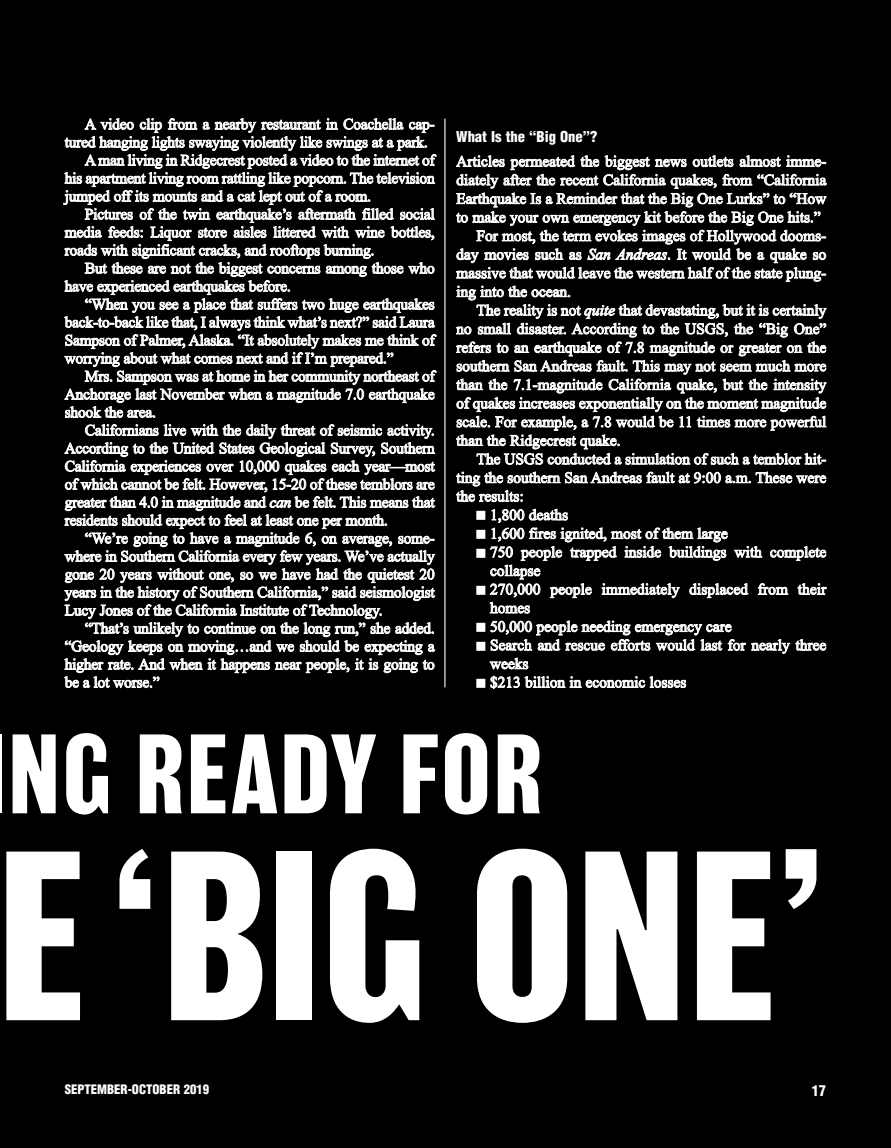
<style>
.page{position:relative;width:891px;height:1148px;background:#000}
.page>*{position:absolute;margin:0;border:0;box-sizing:border-box;transform-origin:0 0}
.t1{font:700 221.7px "Balboa";color:#fff}
.t2{font:700 103.8px "Balboa";letter-spacing:.02em;color:#fff}
.t3{font:15.3px "Times New Roman";letter-spacing:-.01em;color:#fff}
.t4{font:900 condensed 14.7px "Helvetica";color:#fff}
.t5{font:900 condensed 12.75px "Helvetica";color:#fff}
.s1{font-style:italic}
</style>
<div class="page">
<svg style="left:63px;top:118px;width:373px;height:299px"></svg>
<svg style="left:64px;top:424px;width:371px;height:263px"></svg>
<svg style="left:456px;top:156px;width:370px;height:308px"></svg>
<svg style="left:456px;top:472px;width:370px;height:29px"></svg>
<svg style="left:796px;top:639px;width:30px;height:11px"></svg>
<hr style="left:444px;top:119px;width:2px;height:568px;background:#fff">
<svg style="left:489px;top:509px;width:338px;height:104px"></svg>
<svg style="left:489px;top:620px;width:301px;height:49px"></svg>
<svg style="left:490px;top:676px;width:196px;height:12px"></svg>
<p class="t3" style="left:85px;top:113px;width:351px">A video clip from a nearby restaurant in Coachella cap-</p>
<p class="t3" style="left:65px;top:131px;width:365px">tured hanging lights swaying violently like swings at a park.</p>
<p class="t3" style="left:85px;top:149px;width:351px">A man living in Ridgecrest posted a video to the internet of</p>
<p class="t3" style="left:65px;top:167px;width:372px">his apartment living room rattling like popcorn. The television</p>
<p class="t3" style="left:65px;top:185px;width:308px">jumped off its mounts and a cat lept out of a room.</p>
<p class="t3" style="left:85px;top:203px;width:351px">Pictures of the twin earthquake’s aftermath filled social</p>
<p class="t3" style="left:65px;top:221px;width:372px">media feeds: Liquor store aisles littered with wine bottles,</p>
<p class="t3" style="left:65px;top:239px;width:311px">roads with significant cracks, and rooftops burning.</p>
<p class="t3" style="left:85px;top:257px;width:351px">But these are not the biggest concerns among those who</p>
<p class="t3" style="left:65px;top:275px;width:228px">have experienced earthquakes before.</p>
<p class="t3" style="left:85px;top:293px;width:351px">“When you see a place that suffers two huge earthquakes</p>
<p class="t3" style="left:65px;top:311px;width:372px">back-to-back like that, I always think what’s next?” said Laura</p>
<p class="t3" style="left:65px;top:329px;width:372px">Sampson of Palmer, Alaska. “It absolutely makes me think of</p>
<p class="t3" style="left:65px;top:347px;width:330px">worrying about what comes next and if I’m prepared.”</p>
<p class="t3" style="left:85px;top:365px;width:351px">Mrs. Sampson was at home in her community northeast of</p>
<p class="t3" style="left:65px;top:383px;width:372px">Anchorage last November when a magnitude 7.0 earthquake</p>
<p class="t3" style="left:65px;top:401px;width:93px">shook the area.</p>
<p class="t3" style="left:85px;top:419px;width:351px">Californians live with the daily threat of seismic activity.</p>
<p class="t3" style="left:65px;top:437px;width:372px">According to the United States Geological Survey, Southern</p>
<p class="t3" style="left:65px;top:455px;width:372px">California experiences over 10,000 quakes each year—most</p>
<p class="t3" style="left:65px;top:473px;width:372px">of which cannot be felt. However, 15-20 of these temblors are</p>
<p class="t3" style="left:65px;top:491px;width:372px">greater than 4.0 in magnitude and <span class="s1">can</span> be felt. This means that</p>
<p class="t3" style="left:65px;top:509px;width:325px">residents should expect to feel at least one per month.</p>
<p class="t3" style="left:85px;top:527px;width:351px">“We’re going to have a magnitude 6, on average, some-</p>
<p class="t3" style="left:65px;top:545px;width:372px">where in Southern California every few years. We’ve actually</p>
<p class="t3" style="left:65px;top:563px;width:372px">gone 20 years without one, so we have had the quietest 20</p>
<p class="t3" style="left:65px;top:581px;width:372px">years in the history of Southern California,” said seismologist</p>
<p class="t3" style="left:65px;top:599px;width:319px">Lucy Jones of the California Institute of Technology.</p>
<p class="t3" style="left:85px;top:617px;width:351px">“That’s unlikely to continue on the long run,” she added.</p>
<p class="t3" style="left:65px;top:635px;width:372px">“Geology keeps on moving…and we should be expecting a</p>
<p class="t3" style="left:65px;top:653px;width:372px">higher rate. And when it happens near people, it is going to</p>
<p class="t3" style="left:65px;top:671px;width:96px">be a lot worse.”</p>
<p class="t4" style="left:456px;top:127px;width:143px">What Is the “Big One”?</p>
<p class="t3" style="left:456px;top:150px;width:372px">Articles permeated the biggest news outlets almost imme-</p>
<p class="t3" style="left:456px;top:169px;width:372px">diately after the recent California quakes, from “California</p>
<p class="t3" style="left:456px;top:188px;width:372px">Earthquake Is a Reminder that the Big One Lurks” to “How</p>
<p class="t3" style="left:456px;top:206px;width:366px">to make your own emergency kit before the Big One hits.”</p>
<p class="t3" style="left:476px;top:225px;width:351px">For most, the term evokes images of Hollywood dooms-</p>
<p class="t3" style="left:456px;top:243px;width:372px">day movies such as <span class="s1">San Andreas</span>. It would be a quake so</p>
<p class="t3" style="left:456px;top:262px;width:372px">massive that would leave the western half of the state plung-</p>
<p class="t3" style="left:456px;top:281px;width:116px">ing into the ocean.</p>
<p class="t3" style="left:476px;top:299px;width:351px">The reality is not <span class="s1">quite</span> that devastating, but it is certainly</p>
<p class="t3" style="left:456px;top:318px;width:372px">no small disaster. According to the USGS, the “Big One”</p>
<p class="t3" style="left:456px;top:336px;width:372px">refers to an earthquake of 7.8 magnitude or greater on the</p>
<p class="t3" style="left:456px;top:355px;width:372px">southern San Andreas fault. This may not seem much more</p>
<p class="t3" style="left:456px;top:374px;width:372px">than the 7.1-magnitude California quake, but the intensity</p>
<p class="t3" style="left:456px;top:392px;width:372px">of quakes increases exponentially on the moment magnitude</p>
<p class="t3" style="left:456px;top:411px;width:372px">scale. For example, a 7.8 would be 11 times more powerful</p>
<p class="t3" style="left:456px;top:429px;width:166px">than the Ridgecrest quake.</p>
<p class="t3" style="left:476px;top:448px;width:351px">The USGS conducted a simulation of such a temblor hit-</p>
<p class="t3" style="left:456px;top:467px;width:372px">ting the southern San Andreas fault at 9:00 a.m. These were</p>
<p class="t3" style="left:456px;top:485px;width:69px">the results:</p>
<p class="t3" style="left:490px;top:504px;width:80px">1,800 deaths</p>
<p class="t3" style="left:490px;top:522px;width:239px">1,600 fires ignited, most of them large</p>
<p class="t3" style="left:490px;top:541px;width:338px">750 people trapped inside buildings with complete</p>
<p class="t3" style="left:490px;top:560px;width:52px">collapse</p>
<p class="t3" style="left:490px;top:578px;width:338px">270,000 people immediately displaced from their</p>
<p class="t3" style="left:490px;top:597px;width:42px">homes</p>
<p class="t3" style="left:490px;top:615px;width:243px">50,000 people needing emergency care</p>
<p class="t3" style="left:490px;top:634px;width:338px">Search and rescue efforts would last for nearly three</p>
<p class="t3" style="left:490px;top:653px;width:40px">weeks</p>
<p class="t3" style="left:490px;top:671px;width:198px">$213 billion in economic losses</p>
<h2 class="t2" style="left:8px;top:715px;width:536px">NG READY FOR</h2>
<h1 class="t1" style="left:-3px;top:810px;width:830px">E ‘BIG ONE’</h1>
<p class="t5" style="left:65px;top:1081px;width:146px">SEPTEMBER-OCTOBER 2019</p>
<p class="t4" style="left:812px;top:1080px;width:16px">17</p>
</div>
